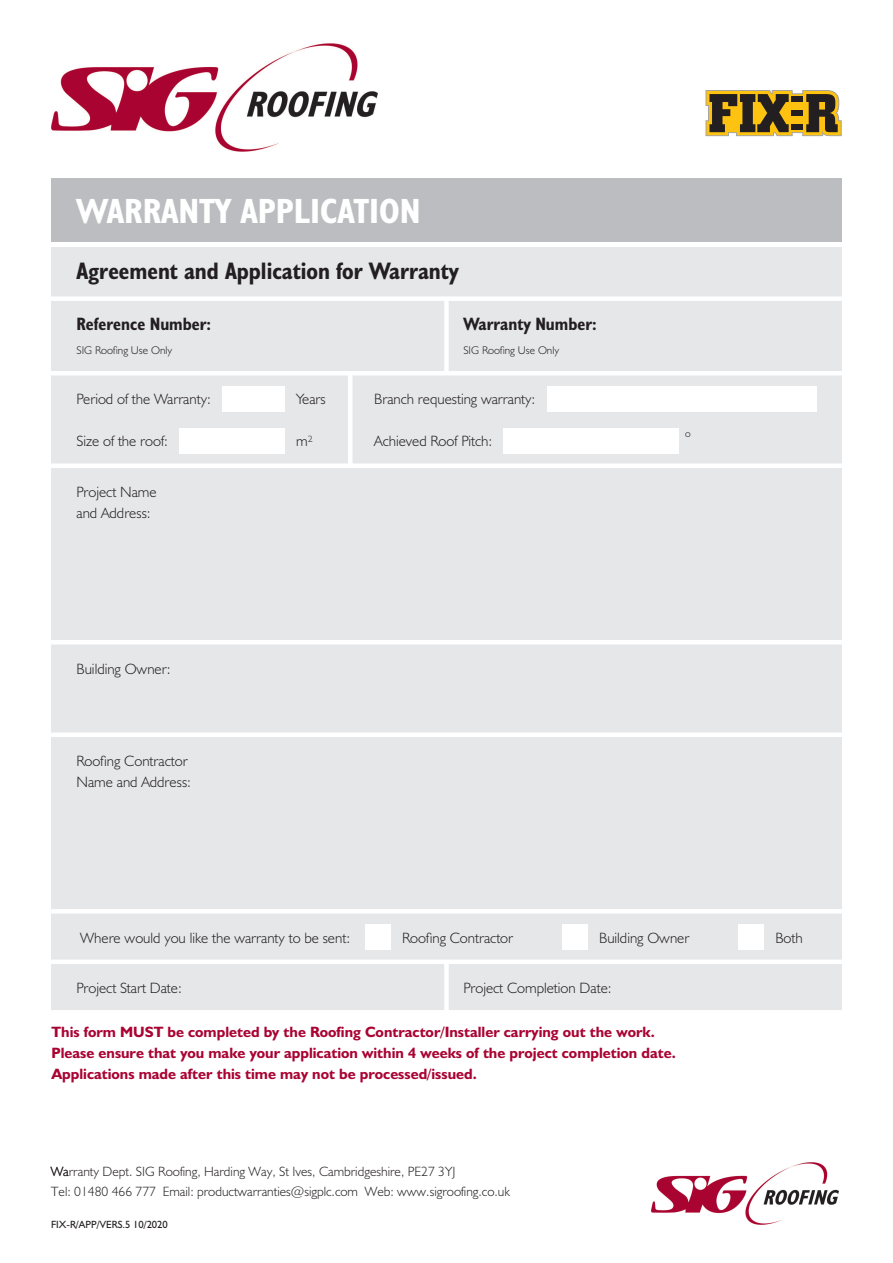
<style>
.page{position:relative;width:893px;height:1263px;background:#fff}
.page>*{position:absolute;margin:0;border:0;box-sizing:border-box;transform-origin:0 0}
.t1{font:700 condensed 35.25px "Humanist 521 BT";color:#fff}
.t2{font:700 condensed 24px "Humanist 521 BT";color:#231f20}
.t3{font:700 condensed 18px "Humanist 521 BT";color:#231f20}
.t4{font:300 15px/21px "Humanist 521 BT";color:#231f20}
.t5{font:700 15px/21px "Humanist 521 BT";color:#a90332}
.t6{font:300 13.5px/20.1px "Humanist 521 BT";color:#231f20}
.t7{font:300 11.25px "Humanist 521 BT";color:#231f20}
.t8{font:10.5px "Humanist 521 BT";color:#231f20}
.t9{font:300 10.5px "Humanist 521 BT";color:#231f20}
</style>
<div class="page">
<div style="left:51px;top:247px;width:791px;height:765px;background:#e6e7e9"></div>
<div style="left:51px;top:296px;width:791px;height:5px;background:#fff"></div>
<hr style="left:51px;top:371px;width:791px;height:4px;background:#fff">
<div style="left:51px;top:463px;width:791px;height:5px;background:#fff"></div>
<hr style="left:51px;top:640px;width:791px;height:4px;background:#fff">
<div style="left:51px;top:732px;width:791px;height:5px;background:#fff"></div>
<hr style="left:51px;top:909px;width:791px;height:4px;background:#fff">
<div style="left:51px;top:959px;width:791px;height:5px;background:#fff"></div>
<hr style="left:51px;top:1010px;width:791px;height:4px;background:#fff">
<div style="left:222px;top:386px;width:63px;height:26px;background:#fff"></div>
<div style="left:547px;top:386px;width:269px;height:26px;background:#fff"></div>
<div style="left:179px;top:428px;width:106px;height:26px;background:#fff"></div>
<div style="left:504px;top:428px;width:175px;height:26px;background:#fff"></div>
<div style="left:365px;top:924px;width:26px;height:26px;background:#fff"></div>
<div style="left:562px;top:924px;width:26px;height:26px;background:#fff"></div>
<div style="left:739px;top:924px;width:25px;height:26px;background:#fff"></div>
<div style="left:444px;top:299px;width:5px;height:74px;background:#fff"></div>
<div style="left:51px;top:179px;width:791px;height:63px;background:#bcbdc0"></div>
<div style="left:444px;top:960px;width:5px;height:53px;background:#fff"></div>
<svg style="left:705px;top:90px;width:137px;height:46px;background:#91752b"></svg>
<div style="left:792px;top:97px;width:11px;height:5px;background:#231f20"></div>
<div style="left:792px;top:124px;width:11px;height:6px;background:#231f20"></div>
<div style="left:792px;top:110px;width:11px;height:6px;background:#231f20"></div>
<div style="left:348px;top:374px;width:5px;height:92px;background:#fff"></div>
<img style="left:51px;top:43px;width:326px;height:108px">
<img style="left:652px;top:1162px;width:187px;height:62px">
<p class="t1" style="left:77px;top:189px;width:345px">WARRANTY APPLICATION</p>
<p class="t2" style="left:77px;top:256px;width:384px">Agreement and Application for Warranty</p>
<p class="t3" style="left:77px;top:313px;width:136px">Reference Number:</p>
<p class="t3" style="left:463px;top:313px;width:135px">Warranty Number:</p>
<p class="t7" style="left:77px;top:343px;width:97px">SIG Roofing Use Only</p>
<p class="t7" style="left:463px;top:343px;width:97px">SIG Roofing Use Only</p>
<p class="t4" style="left:77px;top:389px;width:136px">Period of the Warranty:</p>
<p class="t4" style="left:296px;top:389px;width:31px">Years</p>
<p class="t4" style="left:374px;top:389px;width:163px">Branch requesting warranty:</p>
<p class="t4" style="left:77px;top:431px;width:93px">Size of the roof:</p>
<p class="t4" style="left:296px;top:431px;width:18px">m²</p>
<p class="t4" style="left:374px;top:431px;width:120px">Achieved Roof Pitch:</p>
<p class="t4" style="left:77px;top:481px;width:82px">Project Name and Address:</p>
<p class="t4" style="left:77px;top:658px;width:96px">Building Owner:</p>
<p class="t4" style="left:77px;top:750px;width:116px">Roofing Contractor<br>Name and Address:</p>
<p class="t9" style="left:685px;top:427px;width:7px">o</p>
<p class="t4" style="left:80px;top:927px;width:271px">Where would you like the warranty to be sent:</p>
<p class="t4" style="left:402px;top:927px;width:113px">Roofing Contractor</p>
<p class="t4" style="left:599px;top:927px;width:92px">Building Owner</p>
<p class="t4" style="left:775px;top:927px;width:29px">Both</p>
<p class="t4" style="left:77px;top:977px;width:107px">Project Start Date:</p>
<p class="t4" style="left:463px;top:977px;width:150px">Project Completion Date:</p>
<p class="t5" style="left:52px;top:1021px;width:626px">This form MUST be completed by the Roofing Contractor/Installer carrying out the work.<br>Please ensure that you make your application within 4 weeks of the project completion date.<br>Applications made after this time may not be processed/issued.</p>
<p class="t6" style="left:51px;top:1161px;width:461px">Warranty Dept. SIG Roofing, Harding Way, St Ives, Cambridgeshire, PE27 3YJ<br>Tel: 01480 466 777 Email: productwarranties@sigplc.com Web: www.sigroofing.co.uk</p>
<p class="t8" style="left:51px;top:1218px;width:118px">FIX-R/APP/VERS.5 10/2020</p>
</div>
